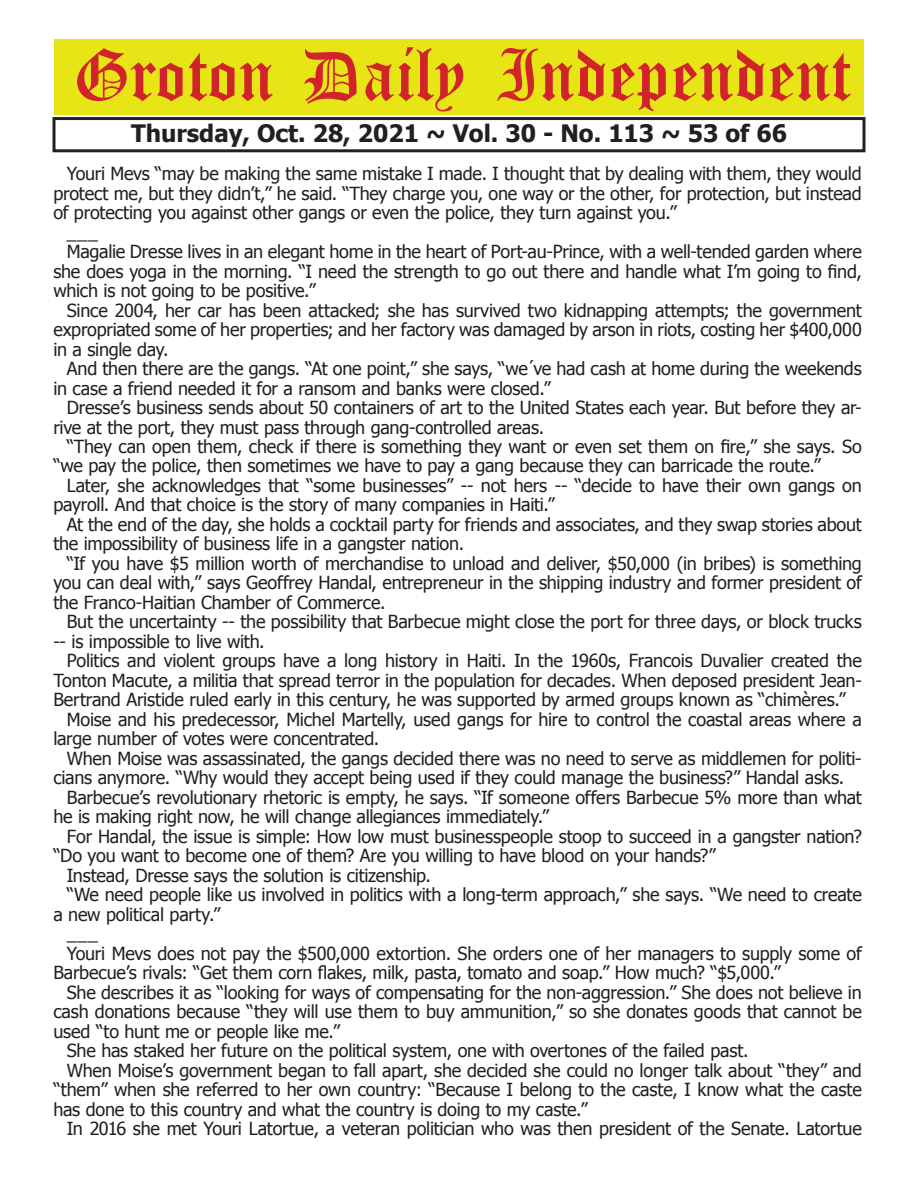
<style>
.page{position:relative;width:918px;height:1188px;background:#fff}
.page>*{position:absolute;margin:0;border:0;box-sizing:border-box;transform-origin:0 0}
.t1{font:54px "Old English Five";color:#d1232a}
.t2{font:700 24px "Tahoma";color:#231f20}
.t3{font:18px "Tahoma";letter-spacing:-.01em;color:#231f20}
</style>
<div class="page">
<div style="left:52px;top:117px;width:814px;height:35px;border:3px solid #231f20"></div>
<div style="left:54px;top:40px;width:810px;height:75px;background:#e7e515"></div>
<h1 class="t1" style="left:73px;top:50px;width:779px">Groton Daily Independent</h1>
<h2 class="t2" style="left:131px;top:116px;width:658px">Thursday, Oct. 28, 2021 ~ Vol. 30 - No. 113 ~ 53 of 66</h2>
<p class="t3" style="left:67px;top:161px;width:796px">Youri Mevs “may be making the same mistake I made. I thought that by dealing with them, they would</p>
<p class="t3" style="left:53px;top:181px;width:810px">protect me, but they didn’t,” he said. “They charge you, one way or the other, for protection, but instead</p>
<p class="t3" style="left:53px;top:200px;width:625px">of protecting you against other gangs or even the police, they turn against you.”</p>
<p class="t3" style="left:67px;top:220px;width:33px">___</p>
<p class="t3" style="left:67px;top:239px;width:796px">Magalie Dresse lives in an elegant home in the heart of Port-au-Prince, with a well-tended garden where</p>
<p class="t3" style="left:53px;top:259px;width:810px">she does yoga in the morning. “I need the strength to go out there and handle what I’m going to find,</p>
<p class="t3" style="left:53px;top:278px;width:264px">which is not going to be positive.”</p>
<p class="t3" style="left:67px;top:298px;width:796px">Since 2004, her car has been attacked; she has survived two kidnapping attempts; the government</p>
<p class="t3" style="left:53px;top:317px;width:810px">expropriated some of her properties; and her factory was damaged by arson in riots, costing her $400,000</p>
<p class="t3" style="left:53px;top:337px;width:117px">in a single day.</p>
<p class="t3" style="left:67px;top:356px;width:796px">And then there are the gangs. “At one point,” she says, “we´ve had cash at home during the weekends</p>
<p class="t3" style="left:53px;top:376px;width:499px">in case a friend needed it for a ransom and banks were closed.”</p>
<p class="t3" style="left:67px;top:395px;width:796px">Dresse’s business sends about 50 containers of art to the United States each year. But before they ar-</p>
<p class="t3" style="left:53px;top:415px;width:492px">rive at the port, they must pass through gang-controlled areas.</p>
<p class="t3" style="left:67px;top:434px;width:796px">“They can open them, check if there is something they want or even set them on fire,” she says. So</p>
<p class="t3" style="left:53px;top:454px;width:769px">“we pay the police, then sometimes we have to pay a gang because they can barricade the route.”</p>
<p class="t3" style="left:67px;top:473px;width:796px">Later, she acknowledges that “some businesses” -- not hers -- “decide to have their own gangs on</p>
<p class="t3" style="left:53px;top:493px;width:503px">payroll. And that choice is the story of many companies in Haiti.”</p>
<p class="t3" style="left:67px;top:512px;width:797px">At the end of the day, she holds a cocktail party for friends and associates, and they swap stories about</p>
<p class="t3" style="left:53px;top:532px;width:412px">the impossibility of business life in a gangster nation.</p>
<p class="t3" style="left:67px;top:551px;width:797px">“If you have $5 million worth of merchandise to unload and deliver, $50,000 (in bribes) is something</p>
<p class="t3" style="left:53px;top:571px;width:810px">you can deal with,” says Geoffrey Handal, entrepreneur in the shipping industry and former president of</p>
<p class="t3" style="left:53px;top:590px;width:334px">the Franco-Haitian Chamber of Commerce.</p>
<p class="t3" style="left:67px;top:610px;width:796px">But the uncertainty -- the possibility that Barbecue might close the port for three days, or block trucks</p>
<p class="t3" style="left:53px;top:629px;width:213px">-- is impossible to live with.</p>
<p class="t3" style="left:67px;top:649px;width:796px">Politics and violent groups have a long history in Haiti. In the 1960s, Francois Duvalier created the</p>
<p class="t3" style="left:53px;top:668px;width:810px">Tonton Macute, a militia that spread terror in the population for decades. When deposed president Jean-</p>
<p class="t3" style="left:53px;top:688px;width:794px">Bertrand Aristide ruled early in this century, he was supported by armed groups known as “chimères.”</p>
<p class="t3" style="left:67px;top:707px;width:797px">Moise and his predecessor, Michel Martelly, used gangs for hire to control the coastal areas where a</p>
<p class="t3" style="left:53px;top:727px;width:327px">large number of votes were concentrated.</p>
<p class="t3" style="left:67px;top:746px;width:796px">When Moise was assassinated, the gangs decided there was no need to serve as middlemen for politi-</p>
<p class="t3" style="left:53px;top:766px;width:792px">cians anymore. “Why would they accept being used if they could manage the business?” Handal asks.</p>
<p class="t3" style="left:67px;top:785px;width:797px">Barbecue’s revolutionary rhetoric is empty, he says. “If someone offers Barbecue 5% more than what</p>
<p class="t3" style="left:53px;top:805px;width:497px">he is making right now, he will change allegiances immediately.”</p>
<p class="t3" style="left:67px;top:824px;width:797px">For Handal, the issue is simple: How low must businesspeople stoop to succeed in a gangster nation?</p>
<p class="t3" style="left:53px;top:844px;width:664px">“Do you want to become one of them? Are you willing to have blood on your hands?”</p>
<p class="t3" style="left:67px;top:863px;width:366px">Instead, Dresse says the solution is citizenship.</p>
<p class="t3" style="left:67px;top:883px;width:796px">“We need people like us involved in politics with a long-term approach,” she says. “We need to create</p>
<p class="t3" style="left:53px;top:902px;width:169px">a new political party.”</p>
<p class="t3" style="left:67px;top:922px;width:33px">___</p>
<p class="t3" style="left:67px;top:941px;width:797px">Youri Mevs does not pay the $500,000 extortion. She orders one of her managers to supply some of</p>
<p class="t3" style="left:53px;top:961px;width:729px">Barbecue’s rivals: “Get them corn flakes, milk, pasta, tomato and soap.” How much? “$5,000.”</p>
<p class="t3" style="left:67px;top:980px;width:796px">She describes it as “looking for ways of compensating for the non-aggression.” She does not believe in</p>
<p class="t3" style="left:53px;top:1000px;width:810px">cash donations because “they will use them to buy ammunition,” so she donates goods that cannot be</p>
<p class="t3" style="left:53px;top:1019px;width:288px">used “to hunt me or people like me.”</p>
<p class="t3" style="left:67px;top:1039px;width:683px">She has staked her future on the political system, one with overtones of the failed past.</p>
<p class="t3" style="left:67px;top:1058px;width:797px">When Moise’s government began to fall apart, she decided she could no longer talk about “they” and</p>
<p class="t3" style="left:53px;top:1078px;width:810px">“them” when she referred to her own country: “Because I belong to the caste, I know what the caste</p>
<p class="t3" style="left:53px;top:1097px;width:536px">has done to this country and what the country is doing to my caste.”</p>
<p class="t3" style="left:67px;top:1117px;width:797px">In 2016 she met Youri Latortue, a veteran politician who was then president of the Senate. Latortue</p>
</div>
